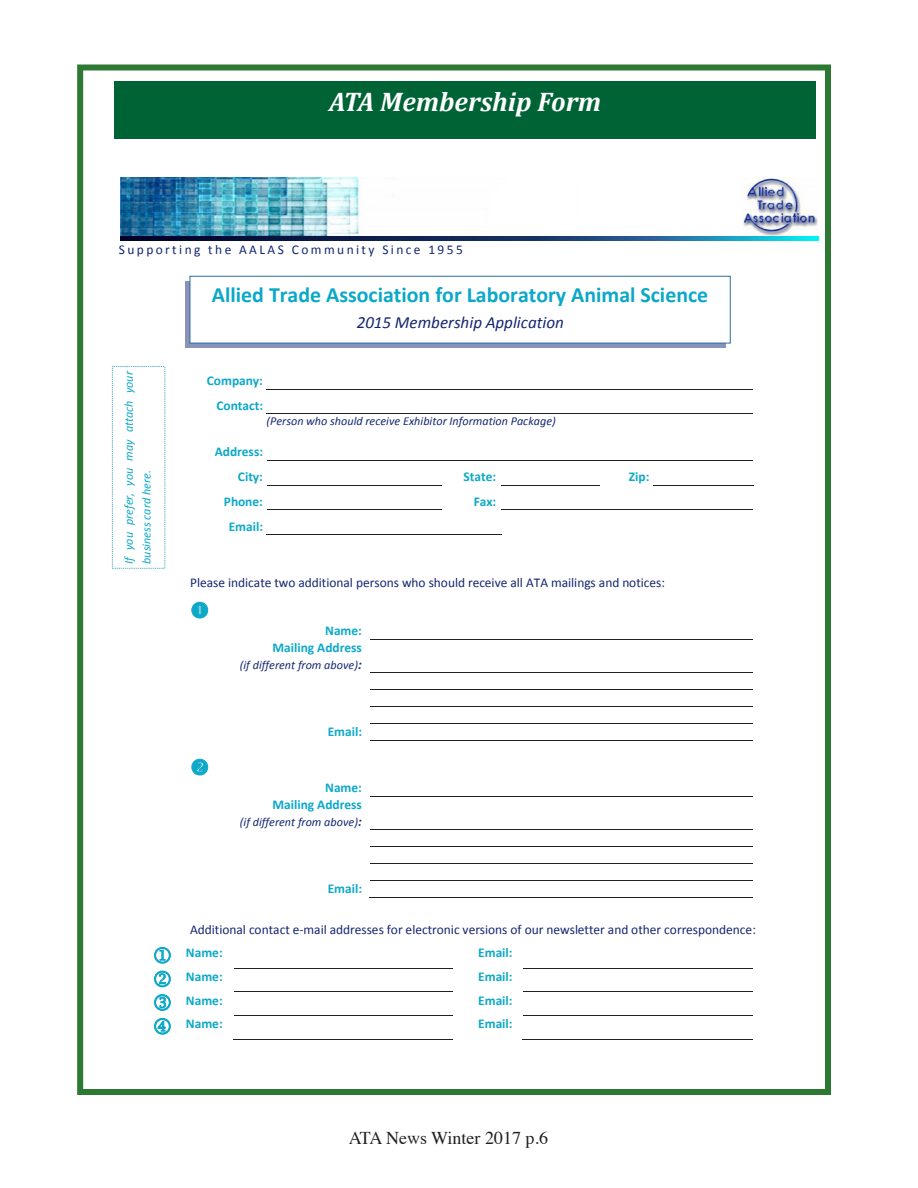
<style>
.page{position:relative;width:918px;height:1188px;background:#fff}
.page>*{position:absolute;margin:0;border:0;box-sizing:border-box;transform-origin:0 0}
.Subhead_1{font:italic 700 27px "Cambria";color:#fff}
.t1{font:700 21.9px "Calibri";color:#0ca8c8}
.t2{font:18px "Times";color:#231f20}
.t3{font:italic 17.1px "Calibri";color:#142672}
.t4{font:13.35px/23.5px "Calibri";color:#142672}
.t5{font:700 13.35px/17px "Calibri";color:#0ca8c8;text-align:right}
.t6{font:13.35px "Calibri";letter-spacing:.18em;color:#142672}
.t7{font:italic 12.15px "Calibri";letter-spacing:.005em;color:#142672}
.t8{font:italic 12.15px/17.7px "Calibri";letter-spacing:.005em;color:#0ca8c8}
.s1{font-weight:700;font-size:13.35px}
.s2{font-weight:700;color:#0ca8c8}
</style>
<div class="page">
<div style="left:77px;top:64px;width:754px;height:1031px;border:6px solid #2d7934"></div>
<img style="left:121px;top:177px;width:239px;height:59px">
<img style="left:742px;top:177px;width:76px;height:59px">
<img style="left:121px;top:236px;width:698px;height:5px">
<hr style="left:267px;top:389px;width:486px;height:1px;background:#231f20">
<hr style="left:267px;top:413px;width:486px;height:1px;background:#231f20">
<hr style="left:267px;top:460px;width:175px;height:1px;background:#231f20">
<hr style="left:442px;top:460px;width:60px;height:1px;background:#231f20">
<hr style="left:502px;top:460px;width:98px;height:1px;background:#231f20">
<hr style="left:601px;top:460px;width:52px;height:1px;background:#231f20">
<hr style="left:653px;top:460px;width:100px;height:1px;background:#231f20">
<hr style="left:267px;top:485px;width:175px;height:1px;background:#231f20">
<hr style="left:502px;top:485px;width:98px;height:1px;background:#231f20">
<hr style="left:653px;top:485px;width:100px;height:1px;background:#231f20">
<hr style="left:267px;top:510px;width:175px;height:1px;background:#231f20">
<hr style="left:502px;top:510px;width:98px;height:1px;background:#231f20">
<hr style="left:601px;top:510px;width:52px;height:1px;background:#231f20">
<hr style="left:655px;top:510px;width:98px;height:1px;background:#231f20">
<hr style="left:266px;top:534px;width:176px;height:1px;background:#231f20">
<hr style="left:441px;top:534px;width:61px;height:1px;background:#231f20">
<hr style="left:370px;top:639px;width:383px;height:1px;background:#231f20">
<hr style="left:370px;top:672px;width:383px;height:1px;background:#231f20">
<hr style="left:370px;top:689px;width:383px;height:1px;background:#231f20">
<hr style="left:370px;top:706px;width:383px;height:1px;background:#231f20">
<hr style="left:370px;top:723px;width:383px;height:1px;background:#231f20">
<hr style="left:370px;top:740px;width:383px;height:1px;background:#231f20">
<hr style="left:370px;top:796px;width:383px;height:1px;background:#231f20">
<hr style="left:370px;top:829px;width:383px;height:1px;background:#231f20">
<hr style="left:370px;top:846px;width:383px;height:1px;background:#231f20">
<hr style="left:370px;top:863px;width:383px;height:1px;background:#231f20">
<hr style="left:370px;top:880px;width:383px;height:1px;background:#231f20">
<hr style="left:370px;top:897px;width:383px;height:1px;background:#231f20">
<hr style="left:234px;top:968px;width:219px;height:1px;background:#231f20">
<hr style="left:524px;top:968px;width:229px;height:1px;background:#231f20">
<svg style="left:154px;top:994px;width:17px;height:17px"></svg>
<hr style="left:234px;top:992px;width:219px;height:1px;background:#231f20">
<hr style="left:524px;top:992px;width:229px;height:1px;background:#231f20">
<hr style="left:234px;top:1015px;width:219px;height:1px;background:#231f20">
<hr style="left:524px;top:1015px;width:229px;height:1px;background:#231f20">
<hr style="left:233px;top:1039px;width:220px;height:1px;background:#231f20">
<hr style="left:523px;top:1039px;width:230px;height:1px;background:#231f20">
<div style="left:185px;top:281px;width:540px;height:67px;background:#8992b8"></div>
<div style="left:190px;top:276px;width:540px;height:67px;background:#fff"></div>
<div style="left:190px;top:276px;width:541px;height:68px;border:1px solid #2b6ea5"></div>
<div style="left:114px;top:81px;width:702px;height:58px;background:#006336"></div>
<svg style="left:191px;top:602px;width:17px;height:17px"></svg>
<svg style="left:191px;top:759px;width:17px;height:17px"></svg>
<svg style="left:154px;top:947px;width:17px;height:17px"></svg>
<svg style="left:154px;top:970px;width:17px;height:17px"></svg>
<svg style="left:154px;top:1018px;width:17px;height:17px"></svg>
<p class="Subhead_1" style="left:329px;top:82px;width:274px">ATA Membership Form</p>
<p class="t6" style="left:119px;top:241px;width:346px">Supporting the AALAS Community Since 1955</p>
<p class="t8" style="left:120px;top:564px;width:194px;rotate:-90deg">If you prefer, you may attach your business card here.</p>
<p class="t1" style="left:212px;top:281px;width:498px">Allied Trade Association for Laboratory Animal Science</p>
<p class="t3" style="left:357px;top:311px;width:209px">2015 Membership Application</p>
<p class="t5" style="left:207px;top:369px;width:58px;line-height:24.2px">Company:<br>Contact:</p>
<p class="t7" style="left:267px;top:413px;width:291px">(Person who should receive Exhibitor Information Package)</p>
<p class="t5" style="left:215px;top:440px;width:50px;line-height:24.8px">Address:<br>City:</p>
<p class="t5" style="left:464px;top:468px;width:34px">State:</p>
<p class="t5" style="left:629px;top:468px;width:22px">Zip:</p>
<p class="t5" style="left:224px;top:493px;width:40px">Phone:</p>
<p class="t5" style="left:474px;top:493px;width:24px">Fax:</p>
<p class="t5" style="left:229px;top:518px;width:36px">Email:</p>
<p class="t4" style="left:190px;top:571px;width:476px">Please indicate two additional persons who should receive all ATA mailings and notices:</p>
<p class="t5" style="left:273px;top:622px;width:91px">Name:<br>Mailing Address</p>
<p class="t7" style="left:240px;top:656px;width:123px">(if different from above)<span class="s1">:</span></p>
<p class="t5" style="left:328px;top:723px;width:36px">Email:</p>
<p class="t5" style="left:273px;top:779px;width:91px">Name:<br>Mailing Address</p>
<p class="t7" style="left:240px;top:813px;width:123px">(if different from above)<span class="s1">:</span></p>
<p class="t5" style="left:328px;top:880px;width:36px">Email:</p>
<p class="t4" style="left:186px;top:918px;width:572px;text-indent:4px">Additional contact e-mail addresses for electronic versions of our newsletter and other correspondence:<br><span class="s2">Name:</span></p>
<p class="t5" style="left:478px;top:945px;width:36px">Email:</p>
<p class="t5" style="left:186px;top:968px;width:38px">Name:</p>
<p class="t5" style="left:478px;top:968px;width:36px">Email:</p>
<p class="t5" style="left:153px;top:992px;width:72px">● Name:</p>
<p class="t5" style="left:478px;top:992px;width:36px">Email:</p>
<p class="t5" style="left:186px;top:1016px;width:38px">Name:</p>
<p class="t5" style="left:478px;top:1016px;width:36px">Email:</p>
<h3 class="t2" style="left:349px;top:1121px;width:201px">ATA News Winter 2017 p.6</h3>
</div>
